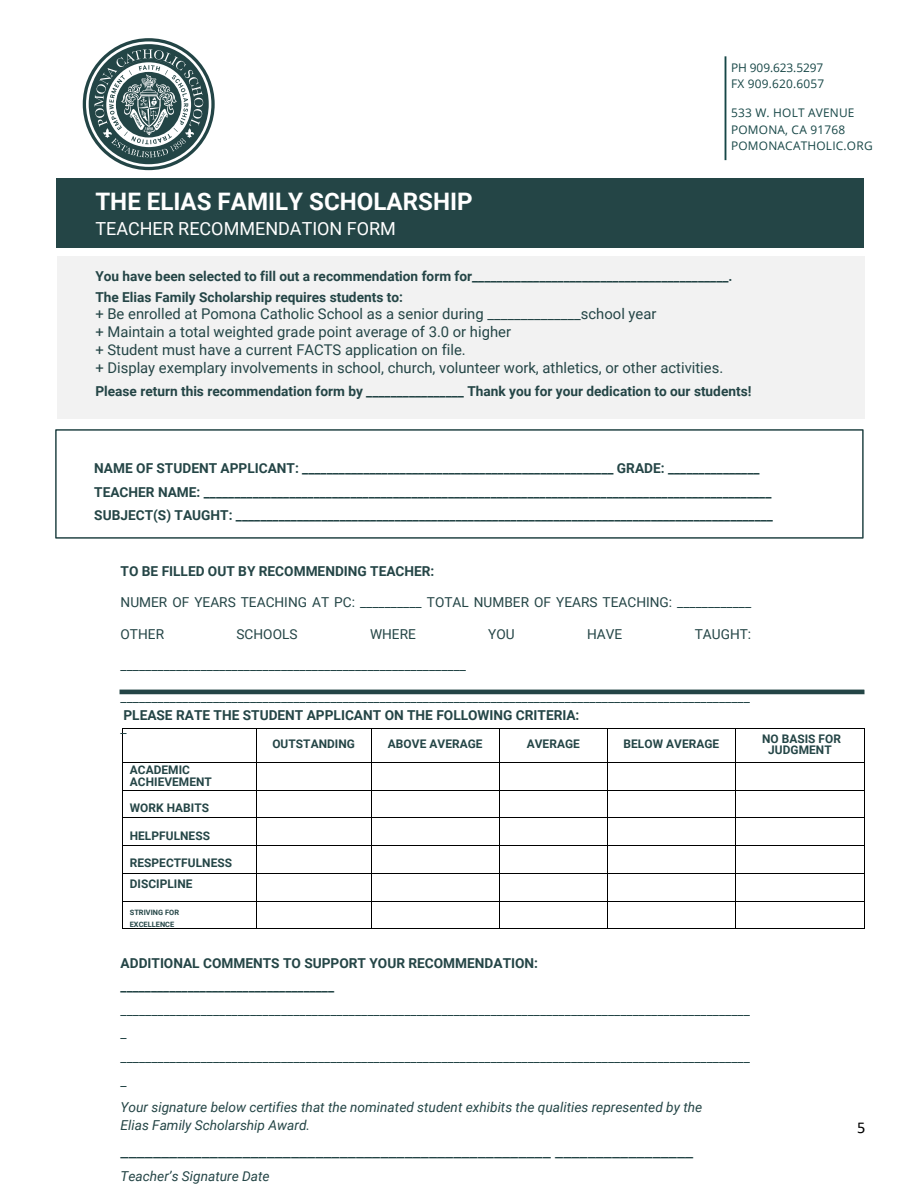
<style>
.page{position:relative;width:918px;height:1188px;background:#fff}
.page>*{position:absolute;margin:0;border:0;box-sizing:border-box;transform-origin:0 0}
.t1{font:700 24.15px "Roboto";color:#fff}
.t2{font:18px "Roboto";color:#244546}
.t3{font:18px "Roboto";color:#fff}
.t4{font:16.5px "Calibri";color:#000}
.t5{font:14.85px "Roboto";color:#244546}
.t6{font:700 13.65px/23.7px "Roboto";color:#244546}
.t7{font:13.65px/23.7px "Roboto";color:#244546}
.t8{font:italic 13.65px "Roboto";color:#244546}
.t9{font:700 11.85px/11.7px "Roboto";letter-spacing:.005em;color:#244546}
.t10{font:11.85px "Open Sans";letter-spacing:.02em;color:#164646}
.t11{font:11.85px "Open Sans";letter-spacing:-.005em;color:#164646}
.t12{font:700 7.35px "Roboto";letter-spacing:.005em;color:#244546}
</style>
<div class="page">
<hr style="left:120px;top:690px;width:744px;height:4px;background:#244546">
<svg style="left:82px;top:38px;width:133px;height:132px"></svg>
<hr style="left:725px;top:56px;width:1px;height:104px;background:#164646">
<div style="left:56px;top:178px;width:808px;height:70px;background:#244546"></div>
<div style="left:57px;top:257px;width:808px;height:162px;background:#f2f2f2"></div>
<div style="left:55px;top:429px;width:809px;height:110px;border:1px solid #244546"></div>
<hr style="left:122px;top:728px;width:134px;height:1px;background:#000">
<hr style="left:257px;top:728px;width:114px;height:1px;background:#000">
<hr style="left:372px;top:728px;width:127px;height:1px;background:#000">
<hr style="left:500px;top:728px;width:107px;height:1px;background:#000">
<hr style="left:608px;top:728px;width:127px;height:1px;background:#000">
<hr style="left:736px;top:728px;width:128px;height:1px;background:#000">
<hr style="left:122px;top:729px;width:1px;height:33px;background:#000">
<hr style="left:256px;top:729px;width:1px;height:33px;background:#000">
<hr style="left:371px;top:729px;width:1px;height:33px;background:#000">
<hr style="left:499px;top:729px;width:1px;height:33px;background:#000">
<hr style="left:607px;top:729px;width:1px;height:33px;background:#000">
<hr style="left:735px;top:729px;width:1px;height:33px;background:#000">
<hr style="left:864px;top:729px;width:1px;height:33px;background:#000">
<hr style="left:122px;top:762px;width:134px;height:1px;background:#000">
<hr style="left:257px;top:762px;width:114px;height:1px;background:#000">
<hr style="left:372px;top:762px;width:127px;height:1px;background:#000">
<hr style="left:500px;top:762px;width:107px;height:1px;background:#000">
<hr style="left:608px;top:762px;width:127px;height:1px;background:#000">
<hr style="left:736px;top:762px;width:128px;height:1px;background:#000">
<hr style="left:122px;top:790px;width:134px;height:1px;background:#000">
<hr style="left:257px;top:790px;width:114px;height:1px;background:#000">
<hr style="left:372px;top:790px;width:127px;height:1px;background:#000">
<hr style="left:500px;top:790px;width:107px;height:1px;background:#000">
<hr style="left:608px;top:790px;width:127px;height:1px;background:#000">
<hr style="left:736px;top:790px;width:128px;height:1px;background:#000">
<hr style="left:122px;top:817px;width:134px;height:1px;background:#000">
<hr style="left:257px;top:817px;width:114px;height:1px;background:#000">
<hr style="left:372px;top:817px;width:127px;height:1px;background:#000">
<hr style="left:500px;top:817px;width:107px;height:1px;background:#000">
<hr style="left:608px;top:817px;width:127px;height:1px;background:#000">
<hr style="left:736px;top:817px;width:128px;height:1px;background:#000">
<hr style="left:122px;top:845px;width:134px;height:1px;background:#000">
<hr style="left:257px;top:845px;width:114px;height:1px;background:#000">
<hr style="left:372px;top:845px;width:127px;height:1px;background:#000">
<hr style="left:500px;top:845px;width:107px;height:1px;background:#000">
<hr style="left:608px;top:845px;width:127px;height:1px;background:#000">
<hr style="left:736px;top:845px;width:128px;height:1px;background:#000">
<hr style="left:122px;top:873px;width:134px;height:1px;background:#000">
<hr style="left:257px;top:873px;width:114px;height:1px;background:#000">
<hr style="left:372px;top:873px;width:127px;height:1px;background:#000">
<hr style="left:500px;top:873px;width:107px;height:1px;background:#000">
<hr style="left:608px;top:873px;width:127px;height:1px;background:#000">
<hr style="left:736px;top:873px;width:128px;height:1px;background:#000">
<hr style="left:122px;top:901px;width:134px;height:1px;background:#000">
<hr style="left:257px;top:901px;width:114px;height:1px;background:#000">
<hr style="left:372px;top:901px;width:127px;height:1px;background:#000">
<hr style="left:500px;top:901px;width:107px;height:1px;background:#000">
<hr style="left:608px;top:901px;width:127px;height:1px;background:#000">
<hr style="left:736px;top:901px;width:128px;height:1px;background:#000">
<svg style="left:122px;top:763px;width:1px;height:166px"></svg>
<hr style="left:122px;top:929px;width:134px;height:1px;background:#000">
<svg style="left:256px;top:762px;width:1px;height:167px"></svg>
<hr style="left:257px;top:929px;width:114px;height:1px;background:#000">
<svg style="left:371px;top:762px;width:1px;height:167px"></svg>
<hr style="left:372px;top:929px;width:127px;height:1px;background:#000">
<svg style="left:499px;top:762px;width:1px;height:167px"></svg>
<hr style="left:500px;top:929px;width:107px;height:1px;background:#000">
<svg style="left:607px;top:762px;width:1px;height:167px"></svg>
<hr style="left:608px;top:929px;width:127px;height:1px;background:#000">
<svg style="left:735px;top:762px;width:1px;height:167px"></svg>
<hr style="left:736px;top:929px;width:128px;height:1px;background:#000">
<svg style="left:864px;top:762px;width:1px;height:167px"></svg>
<p class="t1" style="left:95px;top:187px;width:379px">THE ELIAS FAMILY SCHOLARSHIP</p>
<p class="t3" style="left:95px;top:218px;width:302px">TEACHER RECOMMENDATION FORM</p>
<p class="t11" style="left:731px;top:59px;width:94px">PH 909.623.5297</p>
<p class="t10" style="left:731px;top:75px;width:95px">FX 909.620.6057</p>
<p class="t10" style="left:731px;top:104px;width:125px">533 W. HOLT AVENUE</p>
<p class="t10" style="left:731px;top:121px;width:115px">POMONA, CA 91768</p>
<p class="t10" style="left:731px;top:137px;width:143px">POMONACATHOLIC.ORG</p>
<p class="t6" style="left:95px;top:265px;width:639px">You have been selected to fill out a recommendation form for__________________________________________.</p>
<p class="t6" style="left:95px;top:286px;width:309px">The Elias Family Scholarship requires students to:</p>
<p class="t5" style="left:95px;top:306px;width:563px">+ Be enrolled at Pomona Catholic School as a senior during ______________school year</p>
<p class="t5" style="left:95px;top:324px;width:417px">+ Maintain a total weighted grade point average of 3.0 or higher</p>
<p class="t5" style="left:95px;top:342px;width:372px">+ Student must have a current FACTS application on file.</p>
<p class="t5" style="left:95px;top:360px;width:629px">+ Display exemplary involvements in school, church, volunteer work, athletics, or other activities.</p>
<p class="t6" style="left:95px;top:379px;width:658px">Please return this recommendation form by ________________ Thank you for your dedication to our students!</p>
<p class="t6" style="left:94px;top:456px;width:667px">NAME OF STUDENT APPLICANT: ___________________________________________________ GRADE: _______________</p>
<p class="t6" style="left:94px;top:480px;width:679px">TEACHER NAME: _____________________________________________________________________________________________</p>
<p class="t6" style="left:94px;top:504px;width:680px">SUBJECT(S) TAUGHT: ________________________________________________________________________________________</p>
<p class="t6" style="left:121px;top:559px;width:315px">TO BE FILLED OUT BY RECOMMENDING TEACHER:</p>
<p class="t7" style="left:121px;top:591px;width:632px">NUMER OF YEARS TEACHING AT PC: __________ TOTAL NUMBER OF YEARS TEACHING: ____________</p>
<p class="t7" style="left:121px;top:622px;width:45px">OTHER</p>
<p class="t7" style="left:237px;top:622px;width:63px">SCHOOLS</p>
<p class="t7" style="left:370px;top:622px;width:47px">WHERE</p>
<p class="t7" style="left:488px;top:622px;width:28px">YOU</p>
<p class="t7" style="left:587px;top:622px;width:37px">HAVE</p>
<p class="t7" style="left:695px;top:622px;width:58px">TAUGHT:</p>
<p class="t7" style="left:121px;top:654px;width:347px">________________________________________________________</p>
<p class="t7" style="left:121px;top:685px;width:631px">______________________________________________________________________________________________________</p>
<p class="t7" style="left:121px;top:717px;width:8px">_</p>
<p class="t6" style="left:123px;top:704px;width:458px">PLEASE RATE THE STUDENT APPLICANT ON THE FOLLOWING CRITERIA:</p>
<p class="t9" style="left:272px;top:738px;width:84px">OUTSTANDING</p>
<p class="t9" style="left:388px;top:738px;width:96px">ABOVE AVERAGE</p>
<p class="t9" style="left:527px;top:738px;width:55px">AVERAGE</p>
<p class="t9" style="left:624px;top:738px;width:97px">BELOW AVERAGE</p>
<p class="t9" style="left:762px;top:733px;width:81px;line-height:11.2px;text-align:center">NO BASIS FOR<br>JUDGMENT</p>
<p class="t9" style="left:130px;top:764px;width:84px">ACADEMIC<br>ACHIEVEMENT</p>
<p class="t9" style="left:130px;top:802px;width:81px">WORK HABITS</p>
<p class="t9" style="left:130px;top:830px;width:82px">HELPFULNESS</p>
<p class="t9" style="left:130px;top:857px;width:104px">RESPECTFULNESS</p>
<p class="t9" style="left:130px;top:879px;width:64px">DISCIPLINE</p>
<p class="t12" style="left:130px;top:909px;width:51px">STRIVING FOR</p>
<p class="t12" style="left:130px;top:920px;width:46px">EXCELLENCE</p>
<p class="t6" style="left:121px;top:951px;width:419px">ADDITIONAL COMMENTS TO SUPPORT YOUR RECOMMENDATION: ___________________________________</p>
<p class="t7" style="left:121px;top:998px;width:631px">______________________________________________________________________________________________________ _ ______________________________________________________________________________________________________ _</p>
<p class="t8" style="left:121px;top:1099px;width:583px">Your signature below certifies that the nominated student exhibits the qualities represented by the</p>
<p class="t8" style="left:121px;top:1117px;width:191px">Elias Family Scholarship Award.</p>
<p class="t2" style="left:121px;top:1140px;width:574px">_____________________________________________________ _________________</p>
<p class="t8" style="left:121px;top:1169px;width:151px">Teacher’s Signature Date</p>
<p class="t4" style="left:857px;top:1120px;width:10px">5</p>
</div>
